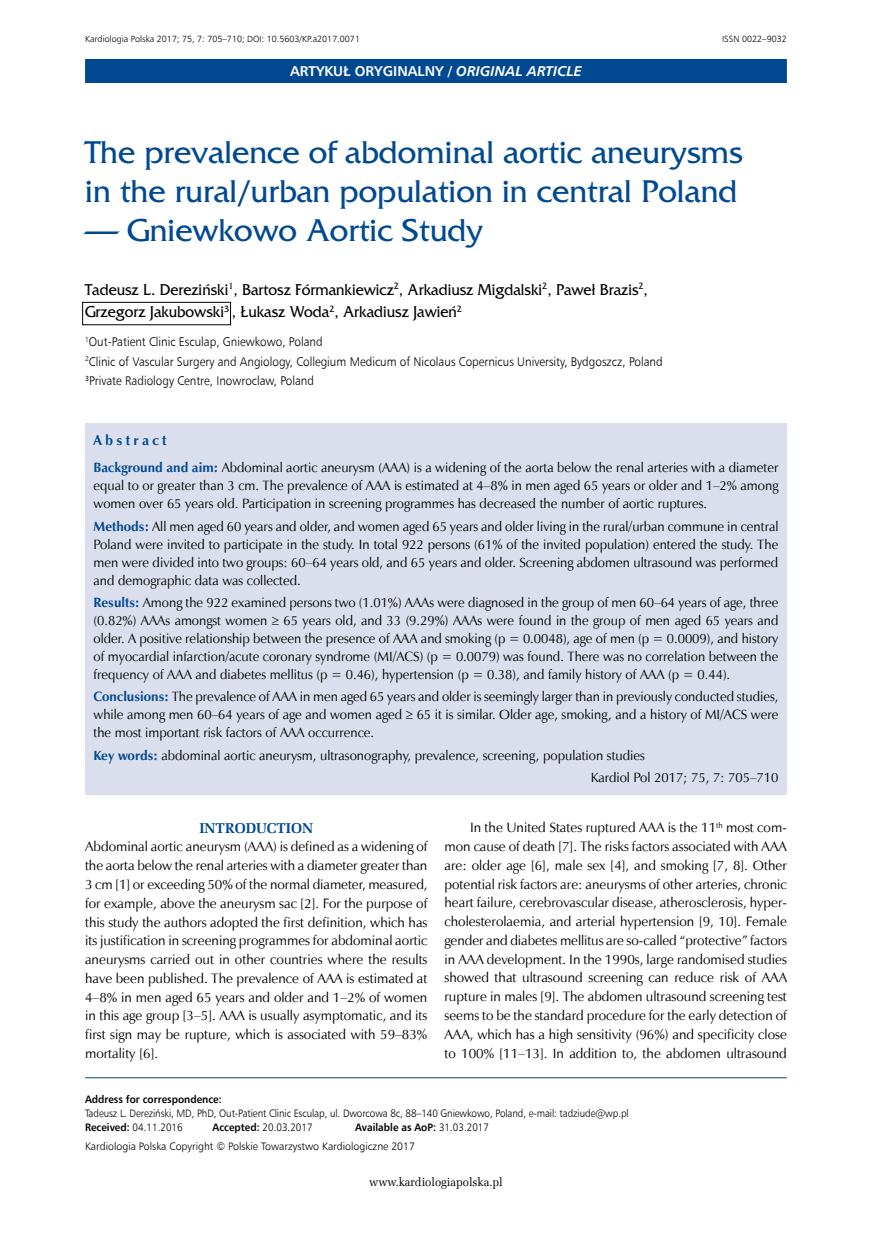
<style>
.page{position:relative;width:872px;height:1234px;background:#fff}
.page>*{position:absolute;margin:0;border:0;box-sizing:border-box;transform-origin:0 0}
._01_Tytul_pierwszy{font:33px/39px "France";color:#004990}
._03_Autor{font:16.5px/22.5px "France";color:#000;scale:.94 1}
.t1{font:700 14.25px "Humnst 777 EU";color:#fff}
._06_Srodtytul_1{font:700 14.25px "Zapf Ellipt EU";color:#004990}
._13_Streszczenie_sro{font:700 14.25px "Zapf Humnst EU";letter-spacing:.23em;color:#004990}
._09_Tekst_ANG{font:13.65px/18.8px "Zapf Humnst EU";color:#000;text-align:justify}
._09_Tekst_pierwszy_A{font:13.65px/18.8px "Zapf Humnst EU";color:#000;text-align:justify}
._11_Streszczenie_ang{font:13.5px/18px "Zapf Humnst EU";color:#000;text-align:justify}
._11_Streszczenie_slo{font:13.5px "Zapf Humnst EU";color:#000}
._14_Streszczenie_Kar{font:13.5px "Zapf Humnst EU";color:#000}
._04_Praca{font:12.6px "Humnst 777 Lt EU";color:#000;scale:.93 1}
.t2{font:12px "Zapf Ellipt EU";color:#000;scale:.95 1}
._05_Adres_do_korespo{font:10.8px/14.2px "Humnst 777 Lt EU";letter-spacing:-.01em;color:#000;scale:.92 1}
._05_Adres_do_korespo-2{font:10.8px "Humnst 777 Lt EU";letter-spacing:-.01em;color:#000}
._05_Adres_do_korespo-3{font:700 10.8px "Humnst 777 EU";color:#000;scale:.92 1}
._30_Pagina_nad_paski{font:9px "Humnst 777 Lt EU";color:#000}
.s1{font-style:italic}
.s2{font-weight:700;color:#004990}
.s3{font-family:"Humnst 777 EU";font-weight:700}
.s4{font-family:"Humnst 777 Lt EU";font-weight:400}
</style>
<div class="page">
<div style="left:85px;top:59px;width:702px;height:24px;background:#004990"></div>
<div style="left:85px;top:422px;width:702px;height:372px;background:#dbdeed"></div>
<hr style="left:85px;top:1077px;width:702px;height:1px;background:#004990">
<div style="left:82px;top:302px;width:149px;height:23px;border:1px solid #000"></div>
<p class="_30_Pagina_nad_paski" style="left:85px;top:33px;width:276px">Kardiologia Polska 2017; 75, 7: 705–710; DOI: 10.5603/KP.a2017.0071</p>
<p class="_30_Pagina_nad_paski" style="left:722px;top:33px;width:66px">ISSN 0022–9032</p>
<p class="t1" style="left:290px;top:62px;width:293px">ARTYKUŁ ORYGINALNY / <span class="s1">ORIGINAL ARTICLE</span></p>
<p class="_01_Tytul_pierwszy" style="left:85px;top:133px;width:659px">The prevalence of abdominal aortic aneurysms in the rural/urban population in central Poland</p>
<p class="_01_Tytul_pierwszy" style="left:85px;top:211px;width:399px">— Gniewkowo Aortic Study</p>
<p class="_03_Autor" style="left:85px;top:278px;width:600px">Tadeusz L. Dereziński<sup>1</sup>, Bartosz Fórmankiewicz<sup>2</sup>, Arkadiusz Migdalski<sup>2</sup>, Paweł Brazis<sup>2</sup>,<br>Grzegorz Jakubowski<sup>3</sup> , Łukasz Woda<sup>2</sup>, Arkadiusz Jawień<sup>2</sup></p>
<p class="_04_Praca" style="left:85px;top:334px;width:257px"><sup>1</sup>Out-Patient Clinic Esculap, Gniewkowo, Poland</p>
<p class="_04_Praca" style="left:85px;top:353px;width:622px"><sup>2</sup>Clinic of Vascular Surgery and Angiology, Collegium Medicum of Nicolaus Copernicus University, Bydgoszcz, Poland</p>
<p class="_04_Praca" style="left:85px;top:373px;width:248px"><sup>3</sup>Private Radiology Centre, Inowroclaw, Poland</p>
<p class="_13_Streszczenie_sro" style="left:94px;top:431px;width:75px">Abstract</p>
<p class="_11_Streszczenie_ang" style="left:94px;top:458px;width:686px"><span class="s2">Background and aim:</span> Abdominal aortic aneurysm (AAA) is a widening of the aorta below the renal arteries with a diameter equal to or greater than 3 cm. The prevalence of AAA is estimated at 4–8% in men aged 65 years or older and 1–2% among women over 65 years old. Participation in screening programmes has decreased the number of aortic ruptures.</p>
<p class="_11_Streszczenie_ang" style="left:94px;top:517px;width:686px"><span class="s2">Methods:</span> All men aged 60 years and older, and women aged 65 years and older living in the rural/urban commune in central Poland were invited to participate in the study. In total 922 persons (61% of the invited population) entered the study. The men were divided into two groups: 60–64 years old, and 65 years and older. Screening abdomen ultrasound was performed and demographic data was collected.</p>
<p class="_11_Streszczenie_ang" style="left:94px;top:593px;width:686px"><span class="s2">Results:</span> Among the 922 examined persons two (1.01%) AAAs were diagnosed in the group of men 60–64 years of age, three (0.82%) AAAs amongst women ≥ 65 years old, and 33 (9.29%) AAAs were found in the group of men aged 65 years and older. A positive relationship between the presence of AAA and smoking (p = 0.0048), age of men (p = 0.0009), and history of myocardial infarction/acute coronary syndrome (MI/ACS) (p = 0.0079) was found. There was no correlation between the frequency of AAA and diabetes mellitus (p = 0.46), hypertension (p = 0.38), and family history of AAA (p = 0.44).</p>
<p class="_11_Streszczenie_ang" style="left:94px;top:687px;width:686px"><span class="s2">Conclusions:</span> The prevalence of AAA in men aged 65 years and older is seemingly larger than in previously conducted studies, while among men 60–64 years of age and women aged ≥ 65 it is similar. Older age, smoking, and a history of MI/ACS were the most important risk factors of AAA occurrence.</p>
<p class="_11_Streszczenie_slo" style="left:94px;top:746px;width:553px"><span class="s2">Key words:</span> abdominal aortic aneurysm, ultrasonography, prevalence, screening, population studies</p>
<p class="_14_Streszczenie_Kar" style="left:590px;top:768px;width:189px">Kardiol Pol 2017; 75, 7: 705–710</p>
<p class="_06_Srodtytul_1" style="left:199px;top:818px;width:115px">INTRODUCTION</p>
<p class="_09_Tekst_pierwszy_A" style="left:85px;top:837px;width:344px">Abdominal aortic aneurysm (AAA) is defined as a widening of the aorta below the renal arteries with a diameter greater than 3 cm [1] or exceeding 50% of the normal diameter, measured, for example, above the aneurysm sac [2]. For the purpose of this study the authors adopted the first definition, which has its justification in screening programmes for abdominal aortic aneurysms carried out in other countries where the results have been published. The prevalence of AAA is estimated at 4–8% in men aged 65 years and older and 1–2% of women in this age group [3–5]. AAA is usually asymptomatic, and its first sign may be rupture, which is associated with 59–83% mortality [6].</p>
<p class="_09_Tekst_ANG" style="left:444px;top:818px;width:344px;text-indent:26px">In the United States ruptured AAA is the 11<sup>th</sup> most com&shy;mon cause of death [7]. The risks factors associated with AAA are: older age [6], male sex [4], and smoking [7, 8]. Other potential risk factors are: aneurysms of other arteries, chronic heart failure, cerebrovascular disease, atherosclerosis, hyper&shy;cholesterolaemia, and arterial hypertension [9, 10]. Female gender and diabetes mellitus are so-called “protective” factors in AAA development. In the 1990s, large randomised studies showed that ultrasound screening can reduce risk of AAA rupture in males [9]. The abdomen ultrasound screening test seems to be the standard procedure for the early detection of AAA, which has a high sensitivity (96%) and specificity close to 100% [11–13]. In addition to, the abdomen ultrasound</p>
<p class="_05_Adres_do_korespo" style="left:85px;top:1091px;width:592px"><span class="s3">Address for correspondence:<br></span>Tadeusz L. Dereziński, MD, PhD, Out-Patient Clinic Esculap, ul. Dworcowa 8c, 88–140 Gniewkowo, Poland, e-mail: tadziude@wp.pl</p>
<p class="_05_Adres_do_korespo" style="left:85px;top:1120px;width:108px"><span class="s3">Received:</span> 04.11.2016</p>
<p class="_05_Adres_do_korespo" style="left:213px;top:1120px;width:110px"><span class="s3">Accepted:</span> 20.03.2017</p>
<p class="_05_Adres_do_korespo-3" style="left:355px;top:1120px;width:147px">Available as AoP: <span class="s4">31.03.2017</span></p>
<p class="_05_Adres_do_korespo-2" style="left:85px;top:1139px;width:331px">Kardiologia Polska Copyright © Polskie Towarzystwo Kardiologiczne 2017</p>
<p class="t2" style="left:369px;top:1174px;width:142px">www.kardiologiapolska.pl</p>
</div>
